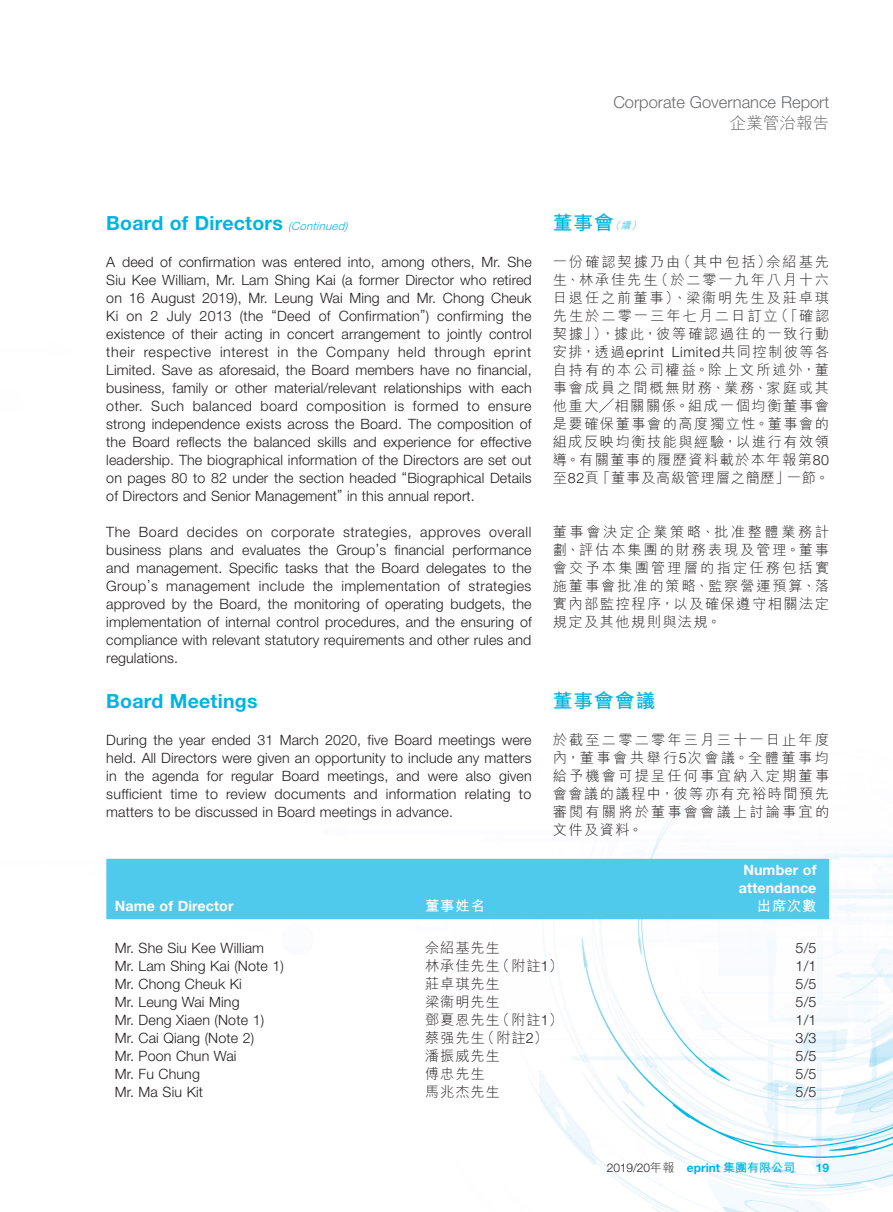
<style>
.page{position:relative;width:893px;height:1212px;background:#fff}
.page>*{position:absolute;margin:0;border:0;box-sizing:border-box;transform-origin:0 0}
.t1{font:700 19.5px "Helvetica Neue LT Std";letter-spacing:.015em;color:#00b4e3}
.t2{font:700 19.5px "M Hei HK";letter-spacing:.065em;color:#00b4e3}
.t3{font:300 16.5px "Helvetica Neue LT Std";color:#6c6d70}
.t4{font:300 16.5px "M Hei HK";letter-spacing:.005em;color:#636366}
.t5{font:300 14.25px/18px "Helvetica Neue LT Std";letter-spacing:.01em;color:#231f20;text-align:justify}
.t6{font:300 14.25px/18px "M Hei HK";letter-spacing:.105em;color:#231f20;text-align:justify}
.t7{font:700 14.25px/18px "Helvetica Neue LT Std";letter-spacing:.01em;color:#fff;text-align:center}
.t8{font:300 14.25px "Helvetica Neue LT Std";letter-spacing:.05em;color:#231f20}
.t9{font:700 14.25px "M Hei HK";letter-spacing:.06em;color:#fff}
.t10{font:300 12px "Helvetica Neue LT Std";letter-spacing:-.01em;color:#231f20}
.t11{font:700 12px "Helvetica Neue LT Std";color:#00b4e3}
.s1{font-weight:300;font-style:italic;font-size:11.25px}
.s2{font-weight:300;font-style:italic;font-size:9.75px}
.s3{font-family:"M Hei HK"}
.s4{font-family:"Helvetica Neue LT Std"}
.s5{font-weight:700;color:#00b4e3}
.s6{font-family:"M Hei HK";font-weight:700;color:#00b4e3}
</style>
<div class="page">
<img style="left:106px;top:799px;width:787px;height:413px">
<div style="left:106px;top:859px;width:723px;height:60px;background:#50caec"></div>
<p class="t3" style="left:613px;top:92px;width:217px">Corporate Governance Report</p>
<p class="t4" style="left:730px;top:115px;width:101px">企業管治報告</p>
<h1 class="t1" style="left:106px;top:211px;width:243px">Board of Directors <span class="s1">(Continued)</span></h1>
<p class="t5" style="left:106px;top:253px;width:427px">A deed of confirmation was entered into, among others, Mr. She Siu Kee William, Mr. Lam Shing Kai (a former Director who retired on 16 August 2019), Mr. Leung Wai Ming and Mr. Chong Cheuk Ki on 2 July 2013 (the “Deed of Confirmation”) confirming the existence of their acting in concert arrangement to jointly control their respective interest in the Company held through eprint Limited. Save as aforesaid, the Board members have no financial, business, family or other material/relevant relationships with each other. Such balanced board composition is formed to ensure strong independence exists across the Board. The composition of the Board reflects the balanced skills and experience for effective leadership. The biographical information of the Directors are set out on pages 80 to 82 under the section headed “Biographical Details of Directors and Senior Management” in this annual report.</p>
<p class="t5" style="left:106px;top:523px;width:427px">The Board decides on corporate strategies, approves overall business plans and evaluates the Group’s financial performance and management. Specific tasks that the Board delegates to the Group’s management include the implementation of strategies approved by the Board, the monitoring of operating budgets, the implementation of internal control procedures, and the ensuring of compliance with relevant statutory requirements and other rules and regulations.</p>
<h1 class="t1" style="left:106px;top:689px;width:153px">Board Meetings</h1>
<p class="t5" style="left:106px;top:730px;width:427px">During the year ended 31 March 2020, five Board meetings were held. All Directors were given an opportunity to include any matters in the agenda for regular Board meetings, and were also given sufficient time to review documents and information relating to matters to be discussed in Board meetings in advance.</p>
<h1 class="t2" style="left:553px;top:209px;width:92px">董事會<span class="s2">（續）</span></h1>
<p class="t6" style="left:553px;top:253px;width:278px">一份確認契據乃由（其中包括）佘紹基先生、林承佳先生（於二零一九年八月十六日退任之前董事）、梁衞明先生及莊卓琪先生於二零一三年七月二日訂立（「確認契據」），據此，彼等確認過往的一致行動</p>
<p class="t8" style="left:553px;top:343px;width:278px"><span class="s3">安排，透過</span>eprint Limited<span class="s3">共同控制彼等各</span></p>
<p class="t6" style="left:553px;top:361px;width:278px">自持有的本公司權益。除上文所述外，董事會成員之間概無財務、業務、家庭或其他重大╱相關關係。組成一個均衡董事會是要確保董事會的高度獨立性。董事會的組成反映均衡技能與經驗，以進行有效領導。有關董事的履歷資料載於本年報第<span class="s4">80</span>至<span class="s4">82</span>頁「董事及高級管理層之簡歷」一節。</p>
<p class="t6" style="left:553px;top:523px;width:278px">董事會決定企業策略、批准整體業務計劃、評估本集團的財務表現及管理。董事會交予本集團管理層的指定任務包括實施董事會批准的策略、監察營運預算、落實內部監控程序，以及確保遵守相關法定規定及其他規則與法規。</p>
<h1 class="t2" style="left:553px;top:686px;width:104px">董事會會議</h1>
<p class="t6" style="left:553px;top:730px;width:278px">於截至二零二零年三月三十一日止年度內，董事會共舉行<span class="s4">5</span>次會議。全體董事均給予機會可提呈任何事宜納入定期董事會會議的議程中，彼等亦有充裕時間預先審閱有關將於董事會會議上討論事宜的文件及資料。</p>
<p class="t7" style="left:739px;top:860px;width:79px">Number of attendance</p>
<p class="t7" style="left:115px;top:896px;width:120px">Name of Director</p>
<p class="t9" style="left:425px;top:895px;width:61px">董事姓名</p>
<p class="t9" style="left:757px;top:895px;width:61px">出席次數</p>
<p class="t5" style="left:115px;top:939px;width:151px">Mr. She Siu Kee William</p>
<p class="t6" style="left:425px;top:939px;width:76px">佘紹基先生</p>
<p class="t5" style="left:796px;top:939px;width:22px">5/5</p>
<p class="t5" style="left:115px;top:957px;width:171px">Mr. Lam Shing Kai (Note 1)</p>
<p class="t6" style="left:425px;top:957px;width:139px">林承佳先生（附註<span class="s4">1</span>）</p>
<p class="t5" style="left:796px;top:957px;width:22px">1/1</p>
<p class="t5" style="left:115px;top:975px;width:128px">Mr. Chong Cheuk Ki</p>
<p class="t6" style="left:425px;top:975px;width:76px">莊卓琪先生</p>
<p class="t5" style="left:796px;top:975px;width:22px">5/5</p>
<p class="t5" style="left:115px;top:993px;width:126px">Mr. Leung Wai Ming</p>
<p class="t6" style="left:425px;top:993px;width:76px">梁衞明先生</p>
<p class="t5" style="left:796px;top:993px;width:22px">5/5</p>
<p class="t5" style="left:115px;top:1011px;width:151px">Mr. Deng Xiaen (Note 1)</p>
<p class="t6" style="left:425px;top:1011px;width:139px">鄧夏恩先生（附註<span class="s4">1</span>）</p>
<p class="t5" style="left:796px;top:1011px;width:22px">1/1</p>
<p class="t5" style="left:115px;top:1029px;width:141px">Mr. Cai Qiang (Note 2)</p>
<p class="t6" style="left:425px;top:1029px;width:124px">蔡强先生（附註<span class="s4">2</span>）</p>
<p class="t5" style="left:796px;top:1029px;width:22px">3/3</p>
<p class="t5" style="left:115px;top:1047px;width:123px">Mr. Poon Chun Wai</p>
<p class="t6" style="left:425px;top:1047px;width:76px">潘振威先生</p>
<p class="t5" style="left:796px;top:1047px;width:22px">5/5</p>
<p class="t5" style="left:115px;top:1065px;width:87px">Mr. Fu Chung</p>
<p class="t6" style="left:425px;top:1065px;width:61px">傅忠先生</p>
<p class="t5" style="left:796px;top:1065px;width:22px">5/5</p>
<p class="t5" style="left:115px;top:1083px;width:90px">Mr. Ma Siu Kit</p>
<p class="t6" style="left:425px;top:1083px;width:76px">馬兆杰先生</p>
<p class="t5" style="left:796px;top:1083px;width:22px">5/5</p>
<p class="t10" style="left:607px;top:1161px;width:190px">2019/20<span class="s3">年報</span> <span class="s5">eprint</span> <span class="s6">集團有限公司</span></p>
<p class="t11" style="left:816px;top:1160px;width:15px">19</p>
</div>
